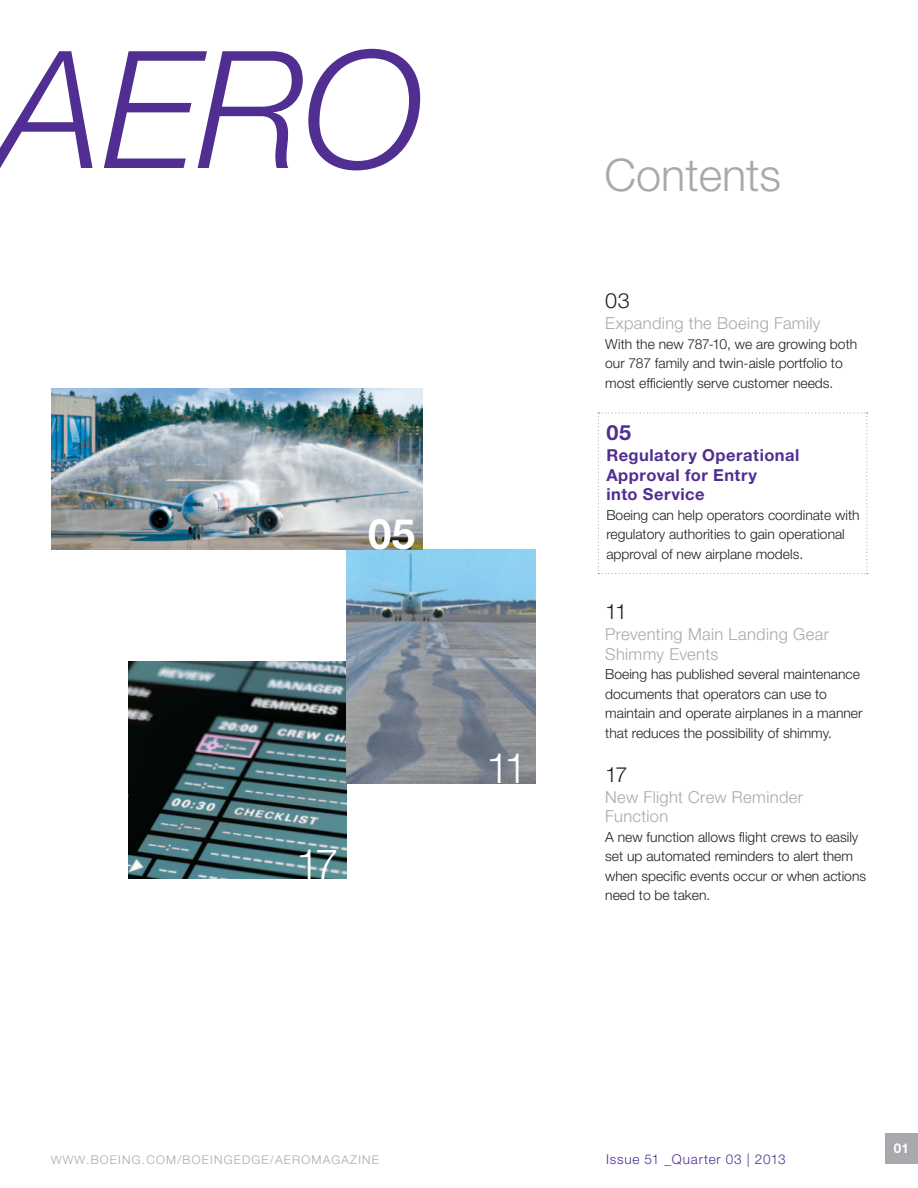
<style>
.page{position:relative;width:918px;height:1188px;background:#fff}
.page>*{position:absolute;margin:0;border:0;box-sizing:border-box;transform-origin:0 0}
.t1{font:italic 300 163.5px "Helvetica Neue LT Std";color:#502e92}
.t2{font:300 45px "Helvetica Neue LT Std";color:#a8a9ad}
.t3{font:300 42px "Helvetica Neue LT Std";color:#fff}
.t4{font:700 42px "Helvetica Neue LT Std";color:#fff}
.t5{font:300 21px "Helvetica Neue LT Std";color:#231f20}
.t6{font:700 21px "Helvetica Neue LT Std";color:#502e92}
.t7{font:300 16.5px/19.5px "Helvetica Neue LT Std";letter-spacing:.025em;color:#a8a9ad}
.t8{font:700 16.5px/19.5px "Helvetica Neue LT Std";letter-spacing:.03em;color:#502e92}
.t9{font:300 13.8px/19.5px "Helvetica Neue LT Std";color:#231f20}
.t10{font:300 13.5px "Helvetica Neue LT Std";letter-spacing:.05em;color:#502e92}
.t11{font:700 13.5px "Helvetica Neue LT Std";color:#fff}
.t12{font:300 12px "Helvetica Neue LT Std";letter-spacing:.1em;color:#a8a9ad}
.s1{font-size:11.7px}
</style>
<div class="page">
<img style="left:129px;top:662px;width:217px;height:217px">
<img style="left:346px;top:549px;width:189px;height:234px">
<img style="left:51px;top:388px;width:372px;height:161px">
<div style="left:885px;top:1133px;width:33px;height:30px;background:#a8a9ad"></div>
<svg style="left:598px;top:412px;width:270px;height:162px"></svg>
<h1 class="t1" style="left:0;top:13px;width:425px">AERO</h1>
<h3 class="t4" style="left:368px;top:509px;width:49px">05</h3>
<h3 class="t3" style="left:296px;top:838px;width:44px">17</h3>
<h3 class="t3" style="left:486px;top:742px;width:43px">11</h3>
<h2 class="t2" style="left:604px;top:148px;width:178px">Contents</h2>
<h3 class="t5" style="left:605px;top:288px;width:26px">03</h3>
<p class="t7" style="left:605px;top:313px;width:217px">Expanding the Boeing Family</p>
<p class="t9" style="left:605px;top:334px;width:253px">With the new 787-10, we are growing both our 787 family and twin-aisle portfolio to most efficiently serve customer needs.</p>
<h3 class="t6" style="left:606px;top:420px;width:26px">05</h3>
<p class="t8" style="left:606px;top:445px;width:195px">Regulatory Operational<br>Approval for Entry<br>into Service</p>
<p class="t9" style="left:606px;top:505px;width:255px">Boeing can help operators coordinate with regulatory authorities to gain operational approval of new airplane models.</p>
<h3 class="t5" style="left:605px;top:599px;width:23px">11</h3>
<p class="t7" style="left:605px;top:624px;width:225px">Preventing Main Landing Gear<br>Shimmy Events</p>
<p class="t9" style="left:605px;top:664px;width:259px">Boeing has published several maintenance documents that operators can use to maintain and operate airplanes in a manner that reduces the possibility of shimmy.</p>
<h3 class="t5" style="left:605px;top:762px;width:24px">17</h3>
<p class="t7" style="left:605px;top:787px;width:199px">New Flight Crew Reminder<br>Function</p>
<p class="t9" style="left:605px;top:827px;width:262px">A new function allows flight crews to easily set up automated reminders to alert them when specific events occur or when actions need to be taken.</p>
<p class="t12" style="left:51px;top:1152px;width:330px"><span class="s1">WWW</span>.boeing.com/BoeingEdge/aeromagazine</p>
<p class="t10" style="left:606px;top:1151px;width:181px">Issue 51 _Quarter 03 | 2013</p>
<p class="t11" style="left:894px;top:1140px;width:17px">01</p>
</div>
